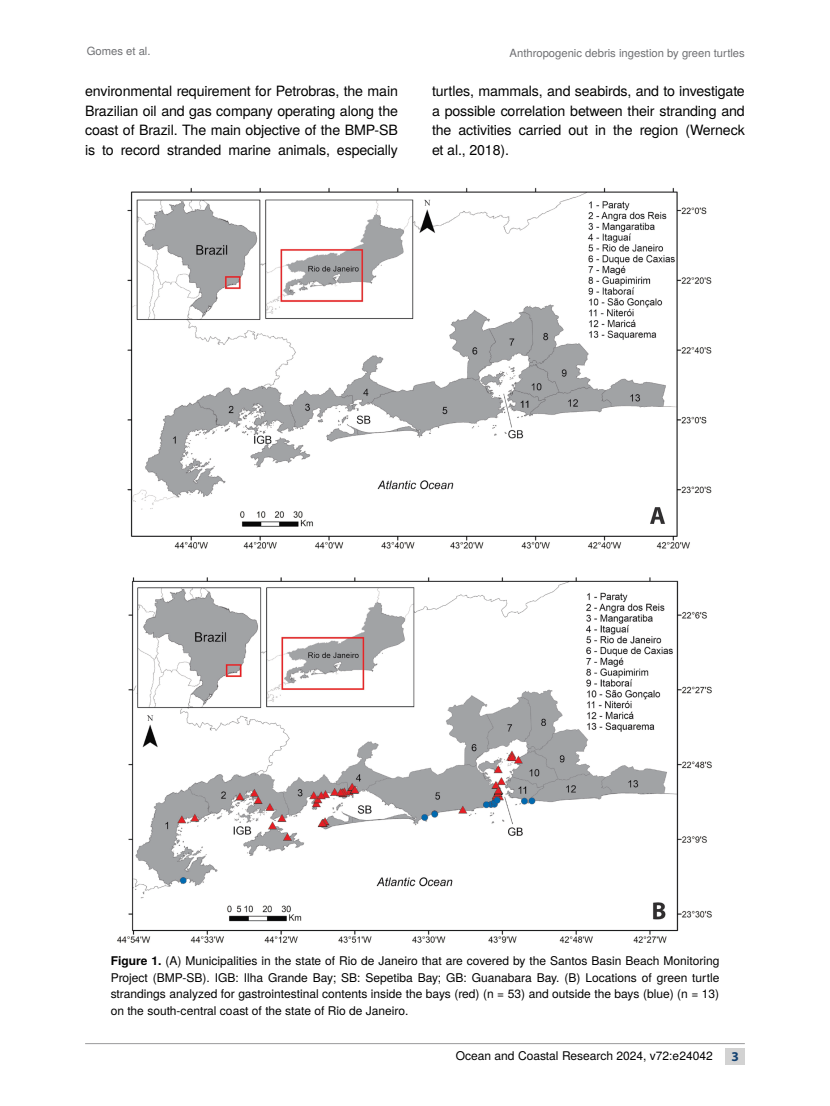
<style>
.page{position:relative;width:830px;height:1106px;background:#fff}
.page>*{position:absolute;margin:0;border:0;box-sizing:border-box;transform-origin:0 0}
.t1{font:14.25px/19.5px "Te X Gyre Heros";letter-spacing:-.01em;color:#000;text-align:justify}
.t2{font:700 13.5px "Myriad Pro";color:#134272}
.t3{font:12px/16.5px "Te X Gyre Heros";color:#000;text-align:justify}
.t4{font:11.25px "Te X Gyre Heros";color:#6d6e71}
.s1{font-weight:700}
</style>
<div class="page">
<hr style="left:85px;top:1043px;width:659px;height:1px;background:#9a9a9b">
<div style="left:725px;top:1048px;width:19px;height:16px;background:#d2d2d2"></div>
<img style="left:117px;top:187px;width:595px;height:756px">
<p class="t4" style="left:87px;top:42px;width:65px">Gomes et al.</p>
<p class="t1" style="left:85px;top:80px;width:314px">environmental requirement for Petrobras, the main Brazilian oil and gas company operating along the coast of Brazil. The main objective of the BMP-SB is to record stranded marine animals, especially</p>
<p class="t1" style="left:432px;top:80px;width:314px">turtles, mammals, and seabirds, and to investigate a possible correlation between their stranding and the activities carried out in the region (Werneck et al., 2018).</p>
<p class="t4" style="left:509px;top:44px;width:237px">Anthropogenic debris ingestion by green turtles</p>
<p class="t3" style="left:111px;top:951px;width:610px"><span class="s1">Figure 1.</span> (A) Municipalities in the state of Rio de Janeiro that are covered by the Santos Basin Beach Monitoring Project (BMP-SB). IGB: Ilha Grande Bay; SB: Sepetiba Bay; GB: Guanabara Bay. (B) Locations of green turtle strandings analyzed for gastrointestinal contents inside the bays (red) (n = 53) and outside the bays (blue) (n = 13) on the south-central coast of the state of Rio de Janeiro.</p>
<p class="t3" style="left:455px;top:1046px;width:258px">Ocean and Coastal Research 2024, v72:e24042</p>
<p class="t2" style="left:731px;top:1048px;width:9px">3</p>
</div>
